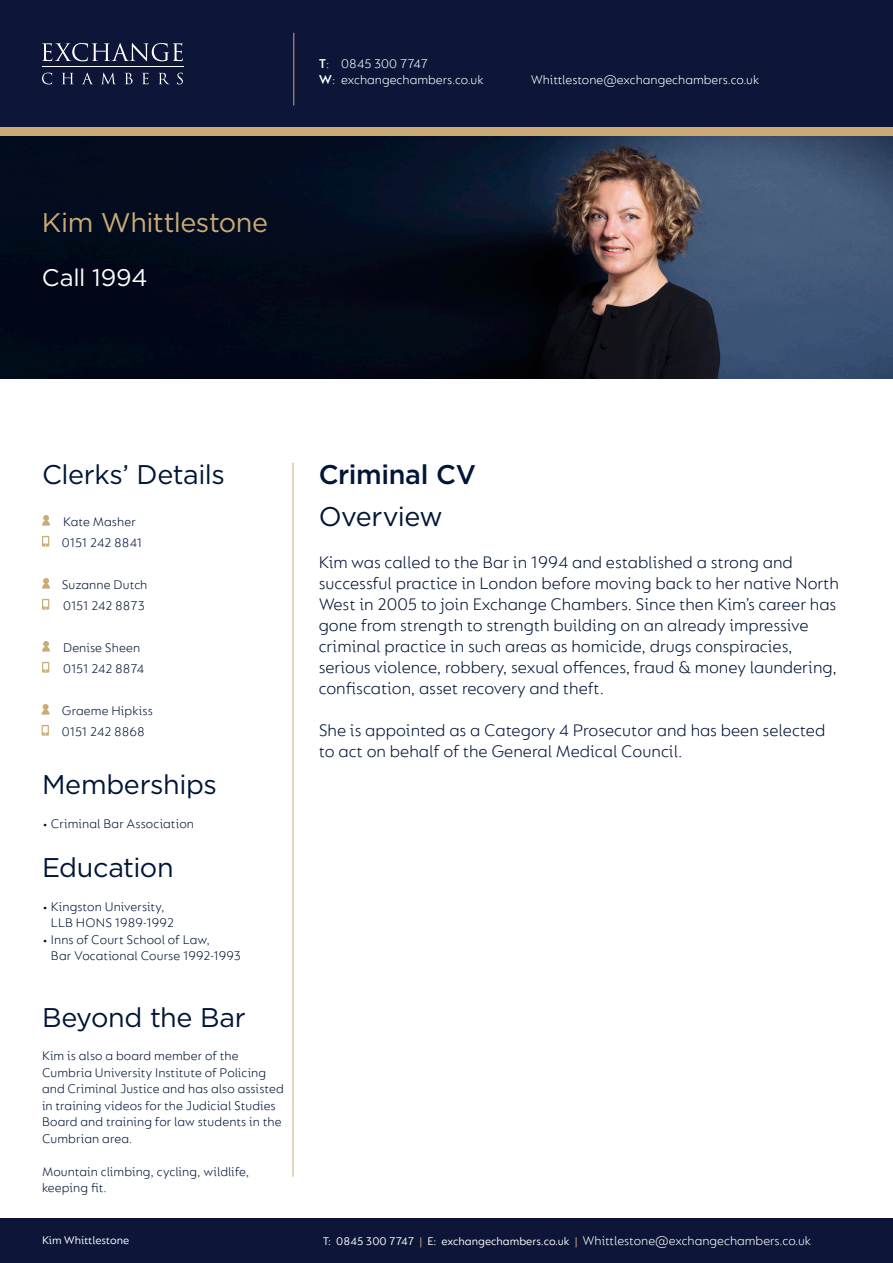
<style>
.page{position:relative;width:893px;height:1263px;background:#fff}
.page>*{position:absolute;margin:0;border:0;box-sizing:border-box;transform-origin:0 0}
.t1{font:27px "Gotham";letter-spacing:-.015em;color:#001537}
.t2{font:27px "Gotham";letter-spacing:-.015em;color:#cbaa76}
.t3{font:500 27px "Gotham";letter-spacing:-.01em;color:#001537}
.t4{font:24px "Gotham";letter-spacing:-.005em;color:#fff}
.t5{font:300 18px/21px "FS Lucas";color:#001537}
.t6{font:300 13.5px/16.5px "FS Lucas";letter-spacing:.005em;color:#001537}
.t7{font:300 13.5px/16.2px "FS Lucas";color:#fff}
.t8{font:300 13.5px "FS Lucas";letter-spacing:-.015em;color:#001537}
.t9{font:12px "FS Lucas";color:#fff}
.s1{font-weight:600}
.s2{color:#cbaa76}
</style>
<div class="page">
<div style="left:0;top:64px;width:893px;height:72px;background:#cbaa76"></div>
<div style="left:0;top:0;width:893px;height:127px;background:#0d1638"></div>
<div style="left:0;top:1219px;width:893px;height:44px;background:#0d1638"></div>
<hr style="left:42px;top:67px;width:142px;height:1px;background:#fff">
<svg style="left:42px;top:43px;width:141px;height:18px"></svg>
<svg style="left:42px;top:73px;width:10px;height:11px"></svg>
<svg style="left:62px;top:73px;width:11px;height:11px"></svg>
<svg style="left:82px;top:73px;width:11px;height:11px"></svg>
<svg style="left:102px;top:73px;width:13px;height:11px"></svg>
<svg style="left:125px;top:73px;width:8px;height:11px"></svg>
<svg style="left:142px;top:73px;width:7px;height:11px"></svg>
<svg style="left:159px;top:73px;width:10px;height:11px"></svg>
<svg style="left:177px;top:73px;width:6px;height:11px"></svg>
<hr style="left:293px;top:33px;width:1px;height:73px;background:#cbaa76">
<hr style="left:293px;top:463px;width:1px;height:714px;background:#cbaa76">
<img style="left:0;top:136px;width:893px;height:242px">
<svg style="left:42px;top:536px;width:7px;height:11px"></svg>
<svg style="left:42px;top:599px;width:7px;height:11px"></svg>
<svg style="left:42px;top:662px;width:7px;height:11px"></svg>
<svg style="left:42px;top:515px;width:8px;height:11px"></svg>
<svg style="left:42px;top:578px;width:8px;height:11px"></svg>
<svg style="left:42px;top:641px;width:8px;height:11px"></svg>
<svg style="left:42px;top:725px;width:7px;height:11px"></svg>
<svg style="left:42px;top:704px;width:8px;height:11px"></svg>
<p class="t2" style="left:42px;top:205px;width:228px">Kim Whittlestone</p>
<p class="t4" style="left:42px;top:262px;width:107px">Call 1994</p>
<p class="t7" style="left:319px;top:55px;width:166px"><span class="s1">T</span>: 0845 300 7747<br><span class="s1">W</span>: exchangechambers.co.uk</p>
<p class="t7" style="left:531px;top:71px;width:230px">Whittlestone@exchangechambers.co.uk</p>
<p class="t1" style="left:42px;top:457px;width:184px">Clerks’ Details</p>
<p class="t6" style="left:62px;top:510px;width:82px;line-height:21px">Kate Masher<br>0151 242 8841</p>
<p class="t6" style="left:62px;top:576px;width:87px">Suzanne Dutch</p>
<p class="t6" style="left:63px;top:597px;width:83px">0151 242 8873</p>
<p class="t6" style="left:63px;top:639px;width:79px">Denise Sheen</p>
<p class="t8" style="left:63px;top:660px;width:83px">0151 242 8874</p>
<p class="t6" style="left:62px;top:699px;width:92px;line-height:21px">Graeme Hipkiss<br>0151 242 8868</p>
<p class="t1" style="left:42px;top:767px;width:176px">Memberships</p>
<p class="t6" style="left:42px;top:815px;width:154px">• Criminal Bar Association</p>
<p class="t1" style="left:42px;top:850px;width:133px">Education</p>
<p class="t6" style="left:51px;top:898px;width:124px;text-indent:-9px">• Kingston University,<br>LLB HONS 1989-1992</p>
<p class="t6" style="left:51px;top:931px;width:191px;text-indent:-9px">• Inns of Court School of Law,<br>Bar Vocational Course 1992-1993</p>
<p class="t1" style="left:42px;top:1000px;width:205px">Beyond the Bar</p>
<p class="t6" style="left:42px;top:1047px;width:243px">Kim is also a board member of the Cumbria University Institute of Policing and Criminal Justice and has also assisted in training videos for the Judicial Studies Board and training for law students in the Cumbrian area.</p>
<p class="t6" style="left:42px;top:1163px;width:209px">Mountain climbing, cycling, wildlife, keeping fit.</p>
<p class="t3" style="left:319px;top:456px;width:159px">Criminal CV</p>
<p class="t1" style="left:319px;top:499px;width:126px">Overview</p>
<p class="t5" style="left:319px;top:551px;width:522px">Kim was called to the Bar in 1994 and established a strong and successful practice in London before moving back to her native North West in 2005 to join Exchange Chambers. Since then Kim’s career has gone from strength to strength building on an already impressive criminal practice in such areas as homicide, drugs conspiracies, serious violence, robbery, sexual offences, fraud &amp; money laundering, confiscation, asset recovery and theft.</p>
<p class="t5" style="left:319px;top:719px;width:508px">She is appointed as a Category 4 Prosecutor and has been selected to act on behalf of the General Medical Council.</p>
<p class="t7" style="left:583px;top:1233px;width:230px">Whittlestone@exchangechambers.co.uk</p>
<p class="t9" style="left:42px;top:1233px;width:89px">Kim Whittlestone</p>
<p class="t9" style="left:323px;top:1235px;width:256px">T: 0845 300 7747 <span class="s2">|</span> E: exchangechambers.co.uk <span class="s2">|</span></p>
</div>
